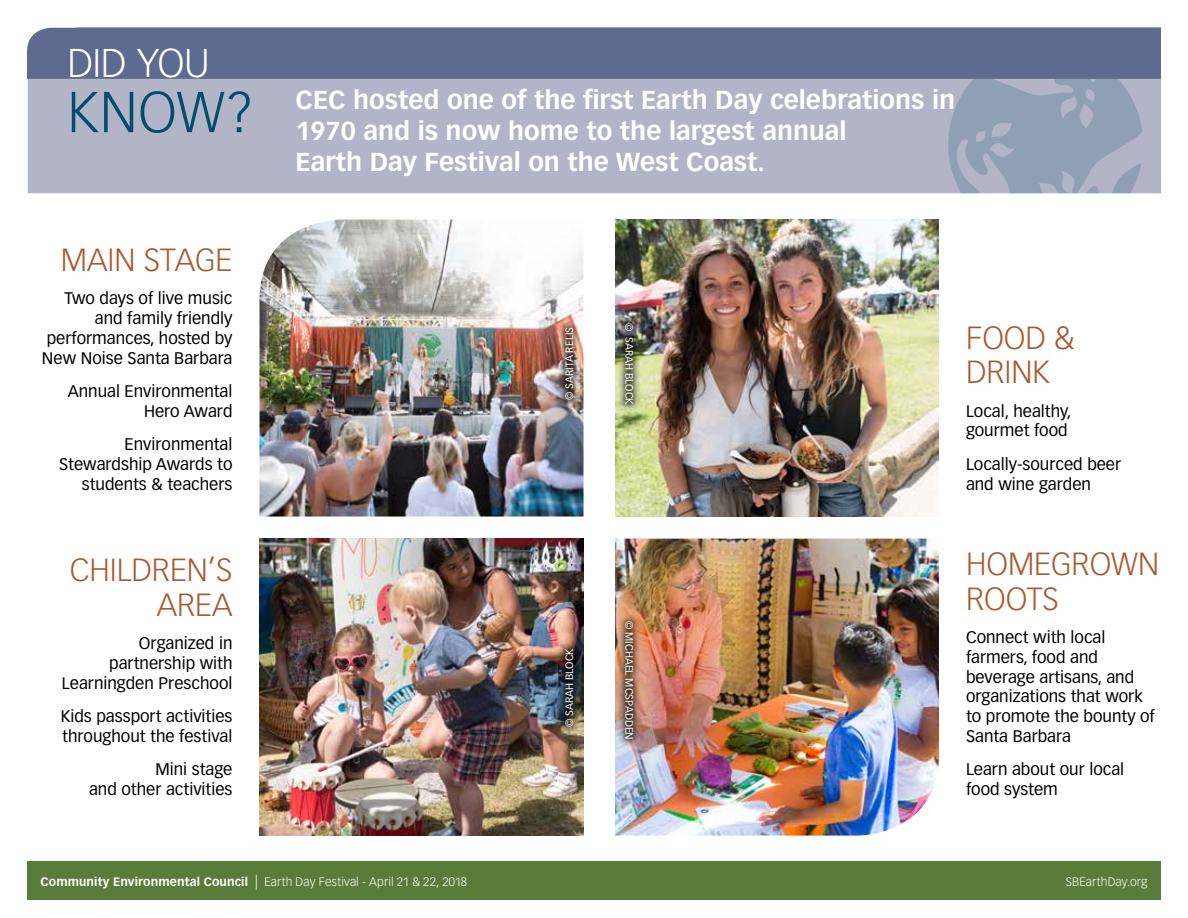
<style>
.page{position:relative;width:1188px;height:918px;background:#fff}
.page>*{position:absolute;margin:0;border:0;box-sizing:border-box;transform-origin:0 0}
.t1{font:300 39.45px "Vectora LH";letter-spacing:-.01em;color:#fff}
.t2{font:300 31.5px/34.5px "Vectora LH";color:#a85b30}
.t3{font:700 25.5px/30.6px "Vectora LH";color:#fff}
.t4{font:16.5px/19.8px "Vectora LH";color:#000}
.t5{font:300 12px "Vectora LH";letter-spacing:.01em;color:#fff}
.t6{font:10.5px "Vectora LH";color:#fff}
.s1{font-weight:300;font-size:56.55px;color:#004e67}
.s2{font-weight:700}
.s3{font-size:15px}
</style>
<div class="page">
<img style="left:260px;top:220px;width:324px;height:297px">
<img style="left:260px;top:539px;width:324px;height:297px">
<img style="left:615px;top:220px;width:324px;height:297px">
<img style="left:615px;top:539px;width:324px;height:297px">
<div style="left:557px;top:319px;width:24px;height:89px;background:#000;opacity:.75"></div>
<div style="left:557px;top:641px;width:24px;height:94px;background:#000;opacity:.75"></div>
<div style="left:617px;top:613px;width:24px;height:134px;background:#000;opacity:.75"></div>
<div style="left:617px;top:315px;width:24px;height:97px;background:#000;opacity:.75"></div>
<div style="left:28px;top:27px;width:1133px;height:166px;background:#b2b4c8"></div>
<svg style="left:948px;top:79px;width:194px;height:114px;background:#99a5b9"></svg>
<div style="left:27px;top:28px;width:1134px;height:51px;background:#5f6a91"></div>
<div style="left:27px;top:861px;width:1134px;height:39px;background:#5a7c3a"></div>
<h1 class="t1" style="left:68px;top:40px;width:144px">DID YOU</h1>
<h3 class="t3" style="left:296px;top:85px;width:661px;text-indent:-228px"><span class="s1">KNOW?</span> CEC hosted one of the first Earth Day celebrations in<br>1970 and is now home to the largest annual<br>Earth Day Festival on the West Coast.</h3>
<h2 class="t2" style="left:61px;top:243px;width:173px">MAIN STAGE</h2>
<p class="t4" style="left:42px;top:289px;width:192px;text-align:right">Two days of live music and family friendly performances, hosted by<br>New Noise Santa Barbara</p>
<p class="t4" style="left:68px;top:381px;width:166px;text-align:right">Annual Environmental<br>Hero Award</p>
<p class="t4" style="left:59px;top:434px;width:175px;text-align:right">Environmental<br>Stewardship Awards to students &amp; teachers</p>
<h2 class="t2" style="left:70px;top:553px;width:164px;text-align:right">CHILDREN’S<br>AREA</h2>
<p class="t4" style="left:62px;top:634px;width:172px;text-align:right">Organized in partnership with<br>Learningden Preschool</p>
<p class="t4" style="left:61px;top:707px;width:173px">Kids passport activities throughout the festival</p>
<p class="t4" style="left:89px;top:760px;width:145px;text-align:right">Mini stage<br>and other activities</p>
<p class="t6" style="left:563px;top:400px;width:75px;rotate:-90deg">© SARITA RELIS</p>
<p class="t6" style="left:635px;top:323px;width:84px;rotate:90deg">© SARAH BLOCK</p>
<p class="t6" style="left:563px;top:727px;width:81px;rotate:-90deg">© SARAH BLOCK</p>
<p class="t6" style="left:635px;top:621px;width:121px;rotate:90deg">© MICHAEL MCSPADDEN</p>
<h2 class="t2" style="left:966px;top:321px;width:110px">FOOD &amp;<br>DRINK</h2>
<p class="t4" style="left:966px;top:401px;width:107px">Local, healthy, gourmet food</p>
<p class="t4" style="left:966px;top:454px;width:157px">Locally-sourced beer and wine garden</p>
<h2 class="t2" style="left:966px;top:547px;width:195px">HOMEGROWN<br>ROOTS</h2>
<p class="t4" style="left:966px;top:627px;width:190px">Connect with local farmers, food and beverage artisans, and organizations that work to promote the bounty of<br>Santa Barbara</p>
<p class="t4" style="left:966px;top:760px;width:160px">Learn about our local food system</p>
<p class="t5" style="left:40px;top:875px;width:428px"><span class="s2">Community Environmental Council</span> <span class="s3">|</span> Earth Day Festival - April 21 &amp; 22, 2018</p>
<p class="t5" style="left:1066px;top:875px;width:83px">SBEarthDay.org</p>
</div>
